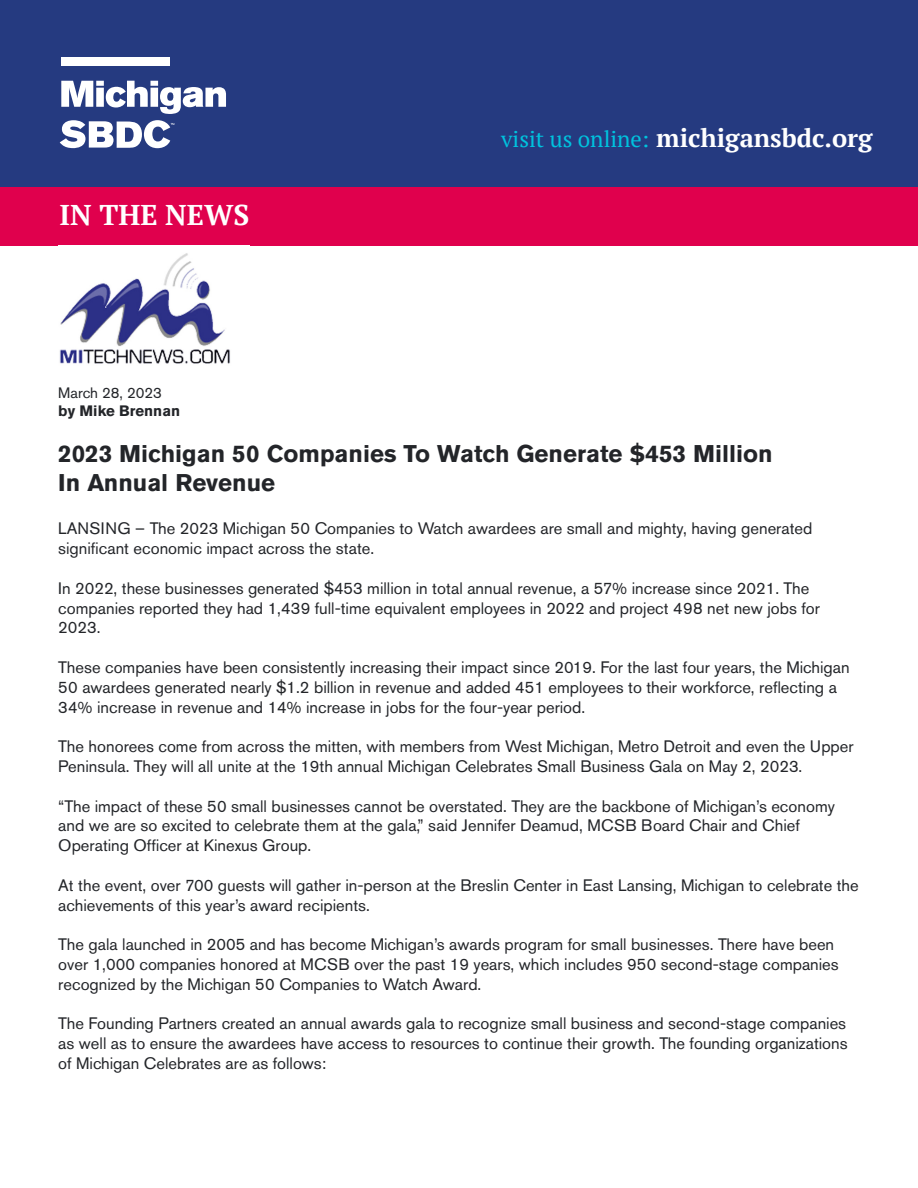
<style>
.page{position:relative;width:918px;height:1188px;background:#fff}
.page>*{position:absolute;margin:0;border:0;box-sizing:border-box;transform-origin:0 0}
.t1{font:700 28.5px "PT Serif";color:#fff}
.t2{font:700 25.5px "PT Serif";color:#fff}
.t3{font:700 24px "Akzidenz Grotesk Std";color:#232529}
.t4{font:16.5px/19.8px "Akzidenz Grotesk Std";color:#232529}
.t5{font:700 15px "Akzidenz Grotesk Std";color:#232529}
.t6{font:15px "Akzidenz Grotesk Std";color:#232529}
.s1{font-weight:400;font-size:22.5px;color:#00c3de}
</style>
<div class="page">
<div style="left:0;top:0;width:918px;height:246px;background:#253a80"></div>
<div style="left:1px;top:187px;width:917px;height:59px;background:#e0004d"></div>
<div style="left:61px;top:57px;width:108px;height:8px;background:#fff"></div>
<svg style="left:61px;top:81px;width:165px;height:33px"></svg>
<svg style="left:60px;top:120px;width:114px;height:28px"></svg>
<img style="left:59px;top:253px;width:171px;height:111px">
<p class="t1" style="left:60px;top:196px;width:191px">IN THE NEWS</p>
<p class="t2" style="left:501px;top:121px;width:373px"><span class="s1">visit us online:</span> michigansbdc.org</p>
<p class="t6" style="left:58px;top:384px;width:105px">March 28, 2023</p>
<p class="t5" style="left:58px;top:402px;width:123px">by Mike Brennan</p>
<p class="t3" style="left:58px;top:440px;width:716px">2023 Michigan 50 Companies To Watch Generate $453 Million</p>
<p class="t3" style="left:58px;top:469px;width:218px">In Annual Revenue</p>
<p class="t4" style="left:58px;top:519px;width:756px">LANSING – The 2023 Michigan 50 Companies to Watch awardees are small and mighty, having generated significant economic impact across the state.</p>
<p class="t4" style="left:58px;top:578px;width:763px">In 2022, these businesses generated $453 million in total annual revenue, a 57% increase since 2021. The companies reported they had 1,439 full-time equivalent employees in 2022 and project 498 net new jobs for<br>2023.</p>
<p class="t4" style="left:58px;top:657px;width:793px">These companies have been consistently increasing their impact since 2019. For the last four years, the Michigan<br>50 awardees generated nearly $1.2 billion in revenue and added 451 employees to their workforce, reflecting a<br>34% increase in revenue and 14% increase in jobs for the four-year period.</p>
<p class="t4" style="left:58px;top:736px;width:797px">The honorees come from across the mitten, with members from West Michigan, Metro Detroit and even the Upper<br>Peninsula. They will all unite at the 19th annual Michigan Celebrates Small Business Gala on May 2, 2023.</p>
<p class="t4" style="left:58px;top:796px;width:778px">“The impact of these 50 small businesses cannot be overstated. They are the backbone of Michigan’s economy and we are so excited to celebrate them at the gala,” said Jennifer Deamud, MCSB Board Chair and Chief<br>Operating Officer at Kinexus Group.</p>
<p class="t4" style="left:58px;top:875px;width:802px">At the event, over 700 guests will gather in-person at the Breslin Center in East Lansing, Michigan to celebrate the achievements of this year’s award recipients.</p>
<p class="t4" style="left:58px;top:934px;width:782px">The gala launched in 2005 and has become Michigan’s awards program for small businesses. There have been over 1,000 companies honored at MCSB over the past 19 years, which includes 950 second-stage companies recognized by the Michigan 50 Companies to Watch Award.</p>
<p class="t4" style="left:58px;top:1014px;width:791px;text-align:justify">The Founding Partners created an annual awards gala to recognize small business and second-stage companies as well as to ensure the awardees have access to resources to continue their growth. The founding organizations of Michigan Celebrates are as follows:</p>
</div>
